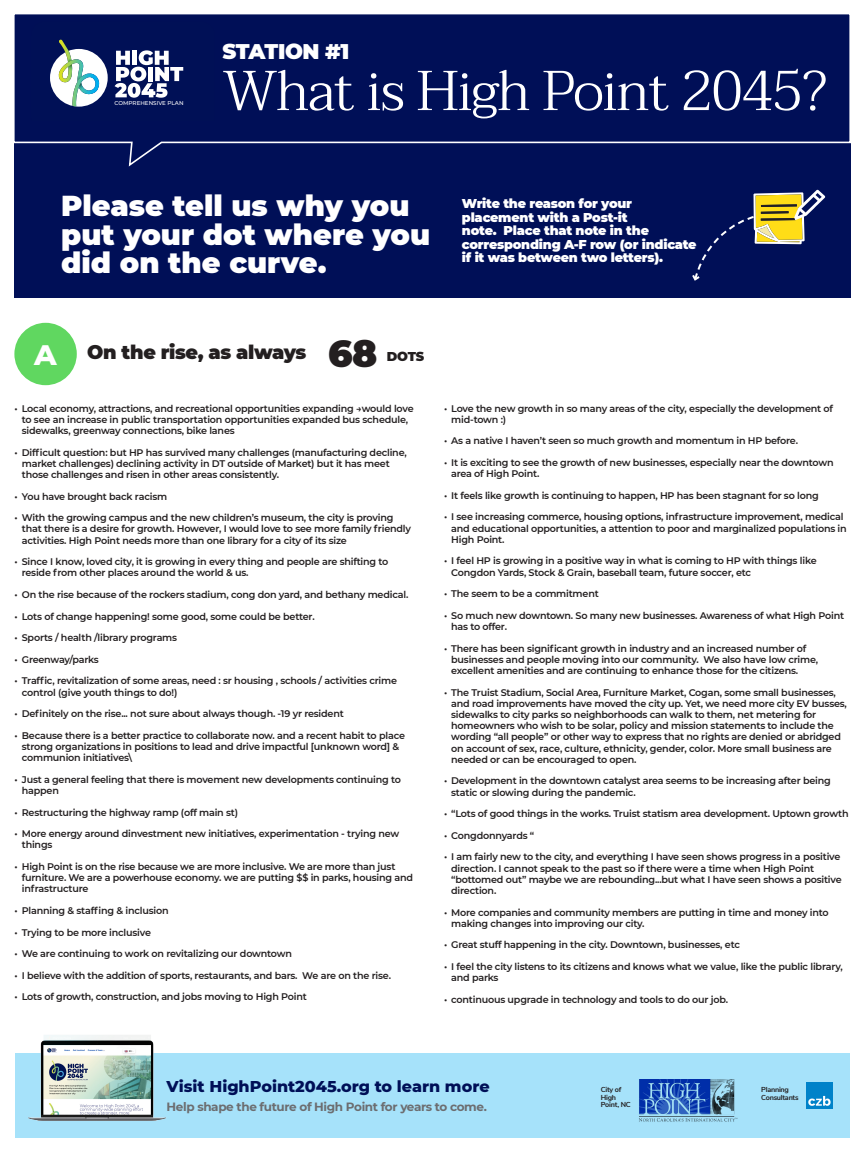
<style>
.page{position:relative;width:864px;height:1152px;background:#fff}
.page>*{position:absolute;margin:0;border:0;box-sizing:border-box;transform-origin:0 0}
.t1{font:300 56px "Taviraj";letter-spacing:-.025em;color:#fff}
.t2{font:900 37.2px "Montserrat";color:#231f20}
.t3{font:900 28.8px/28.8px "Montserrat";color:#fff}
.t4{font:800 28.8px "Montserrat";color:#fff}
.t5{font:900 21.2px "Montserrat";letter-spacing:-.025em;color:#fff}
.t6{font:900 19.2px "Montserrat";letter-spacing:-.02em;color:#231f20}
.t7{font:800 16px "Montserrat";color:#000f57}
.t8{font:900 12.8px/13.6px "Montserrat";letter-spacing:-.02em;color:#fff}
.t9{font:900 12.8px "Montserrat";color:#231f20}
.t10{font:700 12px "Montserrat";letter-spacing:-.03em;color:#6c6d70}
.t11{font:600 9.6px/11.2px "Montserrat";letter-spacing:-.02em;color:#231f20}
.t12{font:700 7.2px/7.2px "Nunito Sans";letter-spacing:-.03em;color:#231f20}
.t13{font:500 5.6px "Montserrat";color:#fff}
</style>
<div class="page">
<div style="left:15px;top:140px;width:836px;height:158px;background:#000f57"></div>
<div style="left:14px;top:14px;width:837px;height:154px;background:#000f57"></div>
<svg style="left:31px;top:22px;width:184px;height:99px"></svg>
<div style="left:14px;top:323px;width:63px;height:62px;background:#60d760;border-radius:50%"></div>
<svg style="left:692px;top:190px;width:133px;height:91px"></svg>
<div style="left:15px;top:1053px;width:834px;height:84px;background:#a6e2fa"></div>
<img style="left:806px;top:1082px;width:27px;height:27px">
<img style="left:639px;top:1079px;width:98px;height:43px">
<img style="left:28px;top:1035px;width:138px;height:86px">
<p class="t13" style="left:115px;top:99px;width:70px">COMPREHENSIVE PLAN</p>
<p class="t5" style="left:223px;top:35px;width:128px">STATION #1</p>
<p class="t1" style="left:223px;top:48px;width:606px">What is High Point 2045?</p>
<p class="t3" style="left:61px;top:189px;width:371px">Please tell us why you put your dot where you did on the curve.</p>
<p class="t8" style="left:462px;top:196px;width:236px">Write the reason for your placement with a Post-it<br>note. Place that note in the corresponding A-F row (or indicate if it was between two letters).</p>
<p class="t2" style="left:328px;top:326px;width:51px">68</p>
<p class="t9" style="left:387px;top:347px;width:39px">DOTS</p>
<p class="t11" style="left:22px;top:402px;width:393px;text-indent:-7px">• Local economy, attractions, and recreational opportunities expanding →would love to see an increase in public transportation opportunities expanded bus schedule, sidewalks, greenway connections, bike lanes</p>
<p class="t11" style="left:22px;top:446px;width:387px;text-indent:-7px">• Difficult question: but HP has survived many challenges (manufacturing decline, market challenges) declining activity in DT outside of Market) but it has meet those challenges and risen in other areas consistently.</p>
<p class="t11" style="left:15px;top:490px;width:154px">• You have brought back racism</p>
<p class="t11" style="left:22px;top:512px;width:391px;text-indent:-7px">• With the growing campus and the new children’s museum, the city is proving that there is a desire for growth. However, I would love to see more family friendly activities. High Point needs more than one library for a city of its size</p>
<p class="t11" style="left:22px;top:556px;width:368px;text-indent:-7px">• Since I know, loved city, it is growing in every thing and people are shifting to reside from other places around the world &amp; us.</p>
<p class="t11" style="left:15px;top:589px;width:395px">• On the rise because of the rockers stadium, cong don yard, and bethany medical.</p>
<p class="t11" style="left:15px;top:610px;width:302px">• Lots of change happening! some good, some could be better.</p>
<p class="t11" style="left:15px;top:632px;width:164px">• Sports / health /library programs</p>
<p class="t11" style="left:15px;top:653px;width:86px">• Greenway/parks</p>
<p class="t11" style="left:22px;top:675px;width:377px;text-indent:-7px">• Traffic, revitalization of some areas, need : sr housing , schools / activities crime control (give youth things to do!)</p>
<p class="t11" style="left:15px;top:708px;width:331px">• Definitely on the rise... not sure about always though. -19 yr resident</p>
<p class="t11" style="left:22px;top:729px;width:385px;text-indent:-7px">• Because there is a better practice to collaborate now. and a recent habit to place strong organizations in positions to lead and drive impactful [unknown word] &amp; communion initiatives\</p>
<p class="t11" style="left:22px;top:773px;width:381px;text-indent:-7px">• Just a general feeling that there is movement new developments continuing to happen</p>
<p class="t11" style="left:15px;top:806px;width:225px">• Restructuring the highway ramp (off main st)</p>
<p class="t11" style="left:22px;top:828px;width:379px;text-indent:-7px">• More energy around dinvestment new initiatives, experimentation - trying new things</p>
<p class="t11" style="left:22px;top:861px;width:393px;text-indent:-7px">• High Point is on the rise because we are more inclusive. We are more than just furniture. We are a powerhouse economy. we are putting $$ in parks, housing and infrastructure</p>
<p class="t11" style="left:15px;top:905px;width:156px">• Planning &amp; staffing &amp; inclusion</p>
<p class="t11" style="left:15px;top:926px;width:138px">• Trying to be more inclusive</p>
<p class="t11" style="left:15px;top:948px;width:279px">• We are continuing to work on revitalizing our downtown</p>
<p class="t11" style="left:15px;top:969px;width:378px">• I believe with the addition of sports, restaurants, and bars. We are on the rise.</p>
<p class="t11" style="left:15px;top:991px;width:294px">• Lots of growth, construction, and jobs moving to High Point</p>
<p class="t6" style="left:87px;top:337px;width:221px">On the rise, as always</p>
<p class="t4" style="left:34px;top:333px;width:24px">A</p>
<p class="t11" style="left:451px;top:402px;width:383px;text-indent:-7px">• Love the new growth in so many areas of the city, especially the development of mid-town :)</p>
<p class="t11" style="left:444px;top:435px;width:356px">• As a native I haven’t seen so much growth and momentum in HP before.</p>
<p class="t11" style="left:451px;top:457px;width:384px;text-indent:-7px">• It is exciting to see the growth of new businesses, especially near the downtown area of High Point.</p>
<p class="t11" style="left:444px;top:489px;width:376px">• It feels like growth is continuing to happen, HP has been stagnant for so long</p>
<p class="t11" style="left:451px;top:511px;width:397px;text-indent:-7px">• I see increasing commerce, housing options, infrastructure improvement, medical and educational opportunities, a attention to poor and marginalized populations in<br>High Point.</p>
<p class="t11" style="left:451px;top:555px;width:367px;text-indent:-7px">• I feel HP is growing in a positive way in what is coming to HP with things like<br>Congdon Yards, Stock &amp; Grain, baseball team, future soccer, etc</p>
<p class="t11" style="left:444px;top:588px;width:156px">• The seem to be a commitment</p>
<p class="t11" style="left:451px;top:609px;width:395px;text-indent:-7px">• So much new downtown. So many new businesses. Awareness of what High Point has to offer.</p>
<p class="t11" style="left:451px;top:642px;width:368px;text-indent:-7px">• There has been significant growth in industry and an increased number of businesses and people moving into our community. We also have low crime, excellent amenities and are continuing to enhance those for the citizens.</p>
<p class="t11" style="left:451px;top:686px;width:397px;text-indent:-7px">• The Truist Stadium, Social Area, Furniture Market, Cogan, some small businesses, and road improvements have moved the city up. Yet, we need more city EV busses, sidewalks to city parks so neighborhoods can walk to them, net metering for homeowners who wish to be solar, policy and mission statements to include the wording “all people” or other way to express that no rights are denied or abridged on account of sex, race, culture, ethnicity, gender, color. More small business are needed or can be encouraged to open.</p>
<p class="t11" style="left:451px;top:775px;width:381px;text-indent:-7px">• Development in the downtown catalyst area seems to be increasing after being static or slowing during the pandemic.</p>
<p class="t11" style="left:444px;top:808px;width:406px">• “Lots of good things in the works. Truist statism area development. Uptown growth</p>
<p class="t11" style="left:444px;top:829px;width:92px">• Congdonnyards “</p>
<p class="t11" style="left:451px;top:851px;width:392px;text-indent:-7px">• I am fairly new to the city, and everything I have seen shows progress in a positive direction. I cannot speak to the past so if there were a time when High Point “bottomed out” maybe we are rebounding...but what I have seen shows a positive direction.</p>
<p class="t11" style="left:451px;top:906px;width:379px;text-indent:-7px">• More companies and community members are putting in time and money into making changes into improving our city.</p>
<p class="t11" style="left:444px;top:939px;width:297px">• Great stuff happening in the city. Downtown, businesses, etc</p>
<p class="t11" style="left:451px;top:961px;width:393px;text-indent:-7px">• I feel the city listens to its citizens and knows what we value, like the public library, and parks</p>
<p class="t11" style="left:444px;top:993px;width:286px">• continuous upgrade in technology and tools to do our job.</p>
<p class="t7" style="left:167px;top:1074px;width:325px">Visit HighPoint2045.org to learn more</p>
<p class="t10" style="left:167px;top:1098px;width:322px">Help shape the future of High Point for years to come.</p>
<p class="t12" style="left:601px;top:1086px;width:31px">City of<br>High<br>Point, NC</p>
<p class="t12" style="left:761px;top:1086px;width:39px">Planning<br>Consultants</p>
</div>
